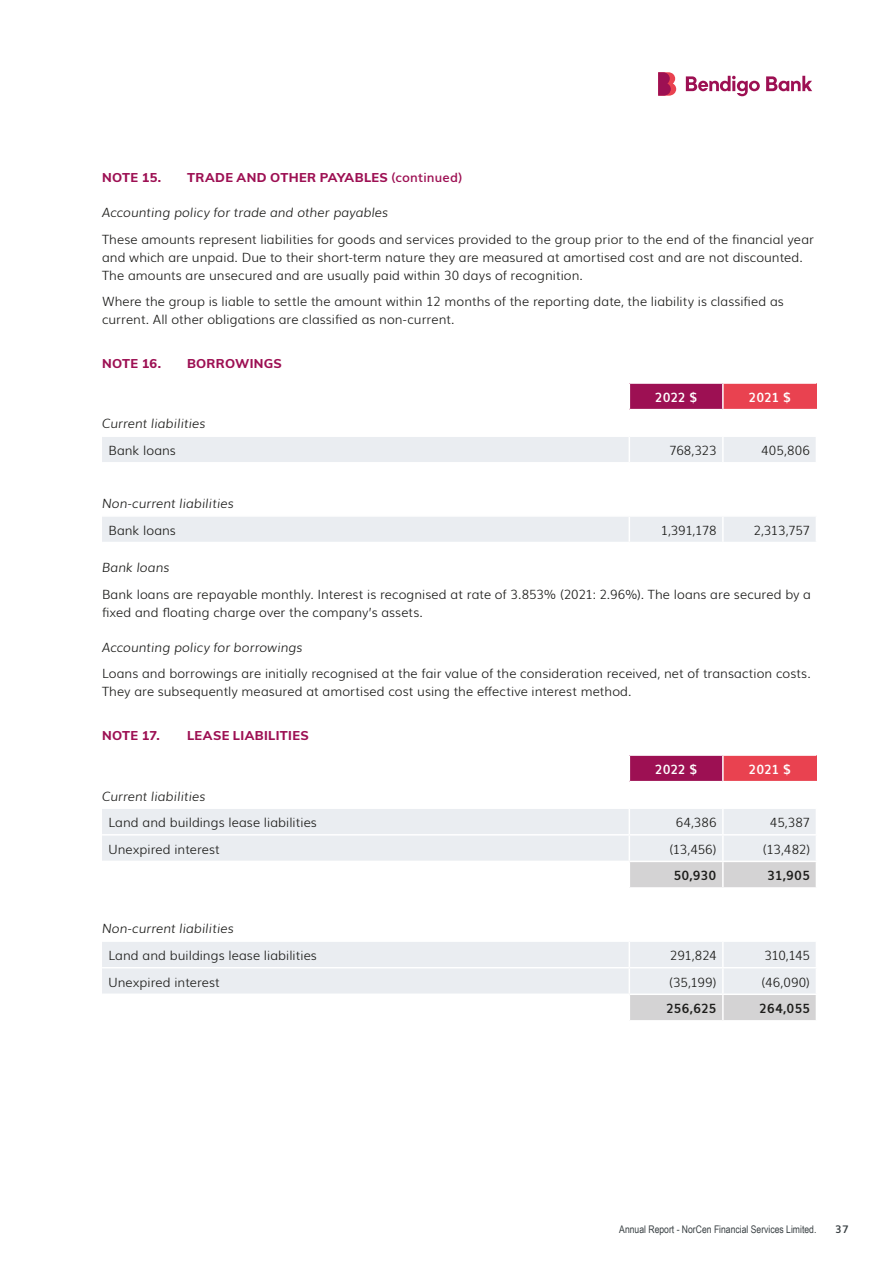
<style>
.page{position:relative;width:893px;height:1263px;background:#fff}
.page>*{position:absolute;margin:0;border:0;box-sizing:border-box;transform-origin:0 0}
.t1{font:300 12.75px/18px "Muli";color:#1d1d1b}
.t2{font:italic 300 12.75px "Muli";color:#1d1d1b}
.t3{font:800 12.75px "Muli";letter-spacing:.025em;color:#9d1053}
.t4{font:700 12.75px "Muli";letter-spacing:-.01em;color:#1d1d1b}
.t5{font:700 12.75px "Muli";letter-spacing:-.02em;color:#fff}
.t6{font:10.5px "Arial Narrow";color:#394043}
.t7{font:700 10.5px "Muli";color:#394043}
.s1{font-weight:600}
</style>
<div class="page">
<svg style="left:686px;top:76px;width:74px;height:20px"></svg>
<svg style="left:766px;top:76px;width:46px;height:15px"></svg>
<svg style="left:658px;top:72px;width:18px;height:24px"></svg>
<div style="left:629px;top:383px;width:94px;height:27px;background:#9d1053"></div>
<div style="left:723px;top:383px;width:93px;height:27px;background:#e94250"></div>
<svg style="left:102px;top:437px;width:714px;height:105px"></svg>
<svg style="left:629px;top:384px;width:1px;height:25px"></svg>
<hr style="left:722px;top:384px;width:2px;height:25px;background:#fff">
<hr style="left:629px;top:409px;width:94px;height:1px;background:#fff">
<hr style="left:723px;top:409px;width:94px;height:1px;background:#fff">
<hr style="left:102px;top:462px;width:527px;height:1px;background:#fff">
<hr style="left:629px;top:462px;width:94px;height:1px;background:#fff">
<hr style="left:723px;top:462px;width:94px;height:1px;background:#fff">
<hr style="left:102px;top:489px;width:527px;height:1px;background:#fff">
<hr style="left:629px;top:489px;width:94px;height:1px;background:#fff">
<hr style="left:723px;top:489px;width:94px;height:1px;background:#fff">
<hr style="left:102px;top:515px;width:527px;height:2px;background:#fff">
<hr style="left:629px;top:515px;width:94px;height:2px;background:#fff">
<hr style="left:723px;top:515px;width:94px;height:2px;background:#fff">
<svg style="left:629px;top:437px;width:1px;height:25px"></svg>
<hr style="left:722px;top:437px;width:2px;height:25px;background:#fff">
<svg style="left:629px;top:517px;width:1px;height:25px"></svg>
<hr style="left:722px;top:517px;width:2px;height:25px;background:#fff">
<hr style="left:629px;top:382px;width:94px;height:2px;background:#fff">
<hr style="left:723px;top:382px;width:93px;height:2px;background:#fff">
<svg style="left:102px;top:809px;width:527px;height:184px;fill:#eaedf1"></svg>
<div style="left:102px;top:861px;width:527px;height:27px;background:#fff"></div>
<hr style="left:102px;top:834px;width:527px;height:1px;background:#fff">
<hr style="left:102px;top:887px;width:527px;height:2px;background:#fff">
<hr style="left:102px;top:914px;width:527px;height:1px;background:#fff">
<hr style="left:102px;top:940px;width:527px;height:2px;background:#fff">
<hr style="left:102px;top:967px;width:527px;height:1px;background:#fff">
<svg style="left:629px;top:756px;width:188px;height:264px"></svg>
<hr style="left:722px;top:995px;width:2px;height:25px;background:#fff">
<p class="t3" style="left:102px;top:168px;width:61px">NOTE 15.</p>
<p class="t3" style="left:187px;top:168px;width:277px">TRADE AND OTHER PAYABLES <span class="s1">(continued)</span></p>
<p class="t2" style="left:102px;top:203px;width:287px">Accounting policy for trade and other payables</p>
<p class="t1" style="left:102px;top:229px;width:713px">These amounts represent liabilities for goods and services provided to the group prior to the end of the financial year and which are unpaid. Due to their short-term nature they are measured at amortised cost and are not discounted.<br>The amounts are unsecured and are usually paid within 30 days of recognition.</p>
<p class="t1" style="left:102px;top:292px;width:683px">Where the group is liable to settle the amount within 12 months of the reporting date, the liability is classified as current. All other obligations are classified as non-current.</p>
<p class="t3" style="left:102px;top:354px;width:61px">NOTE 16.</p>
<p class="t3" style="left:187px;top:354px;width:96px">BORROWINGS</p>
<p class="t5" style="left:655px;top:387px;width:44px">2022 $</p>
<p class="t5" style="left:749px;top:387px;width:44px">2021 $</p>
<p class="t2" style="left:102px;top:414px;width:105px">Current liabilities</p>
<p class="t1" style="left:108px;top:440px;width:69px">Bank loans</p>
<p class="t1" style="left:669px;top:440px;width:49px">768,323</p>
<p class="t1" style="left:761px;top:440px;width:50px">405,806</p>
<p class="t2" style="left:102px;top:493px;width:133px">Non-current liabilities</p>
<p class="t1" style="left:108px;top:520px;width:69px">Bank loans</p>
<p class="t1" style="left:661px;top:520px;width:57px">1,391,178</p>
<p class="t1" style="left:754px;top:520px;width:58px">2,313,757</p>
<p class="t2" style="left:102px;top:557px;width:69px">Bank loans</p>
<p class="t1" style="left:102px;top:584px;width:711px">Bank loans are repayable monthly. Interest is recognised at rate of 3.853% (2021: 2.96%). The loans are secured by a fixed and floating charge over the company’s assets.</p>
<p class="t2" style="left:102px;top:637px;width:202px">Accounting policy for borrowings</p>
<p class="t1" style="left:102px;top:664px;width:710px">Loans and borrowings are initially recognised at the fair value of the consideration received, net of transaction costs.<br>They are subsequently measured at amortised cost using the effective interest method.</p>
<p class="t3" style="left:102px;top:726px;width:59px">NOTE 17.</p>
<p class="t3" style="left:187px;top:726px;width:123px">LEASE LIABILITIES</p>
<p class="t5" style="left:655px;top:759px;width:44px">2022 $</p>
<p class="t5" style="left:749px;top:759px;width:44px">2021 $</p>
<p class="t2" style="left:102px;top:786px;width:105px">Current liabilities</p>
<p class="t1" style="left:108px;top:812px;width:210px">Land and buildings lease liabilities</p>
<p class="t1" style="left:676px;top:812px;width:42px">64,386</p>
<p class="t1" style="left:770px;top:812px;width:42px">45,387</p>
<p class="t1" style="left:108px;top:839px;width:113px">Unexpired interest</p>
<p class="t1" style="left:669px;top:839px;width:49px">(13,456)</p>
<p class="t1" style="left:763px;top:839px;width:49px">(13,482)</p>
<p class="t4" style="left:673px;top:865px;width:45px">50,930</p>
<p class="t4" style="left:767px;top:865px;width:44px">31,905</p>
<p class="t2" style="left:102px;top:919px;width:133px">Non-current liabilities</p>
<p class="t1" style="left:108px;top:945px;width:210px">Land and buildings lease liabilities</p>
<p class="t1" style="left:670px;top:945px;width:48px">291,824</p>
<p class="t1" style="left:765px;top:945px;width:47px">310,145</p>
<p class="t1" style="left:108px;top:972px;width:113px">Unexpired interest</p>
<p class="t1" style="left:669px;top:972px;width:49px">(35,199)</p>
<p class="t1" style="left:762px;top:972px;width:50px">(46,090)</p>
<p class="t4" style="left:666px;top:998px;width:52px">256,625</p>
<p class="t4" style="left:759px;top:998px;width:52px">264,055</p>
<p class="t6" style="left:619px;top:1222px;width:199px">Annual Report - NorCen Financial Services Limited.</p>
<p class="t7" style="left:835px;top:1221px;width:15px">37</p>
</div>
